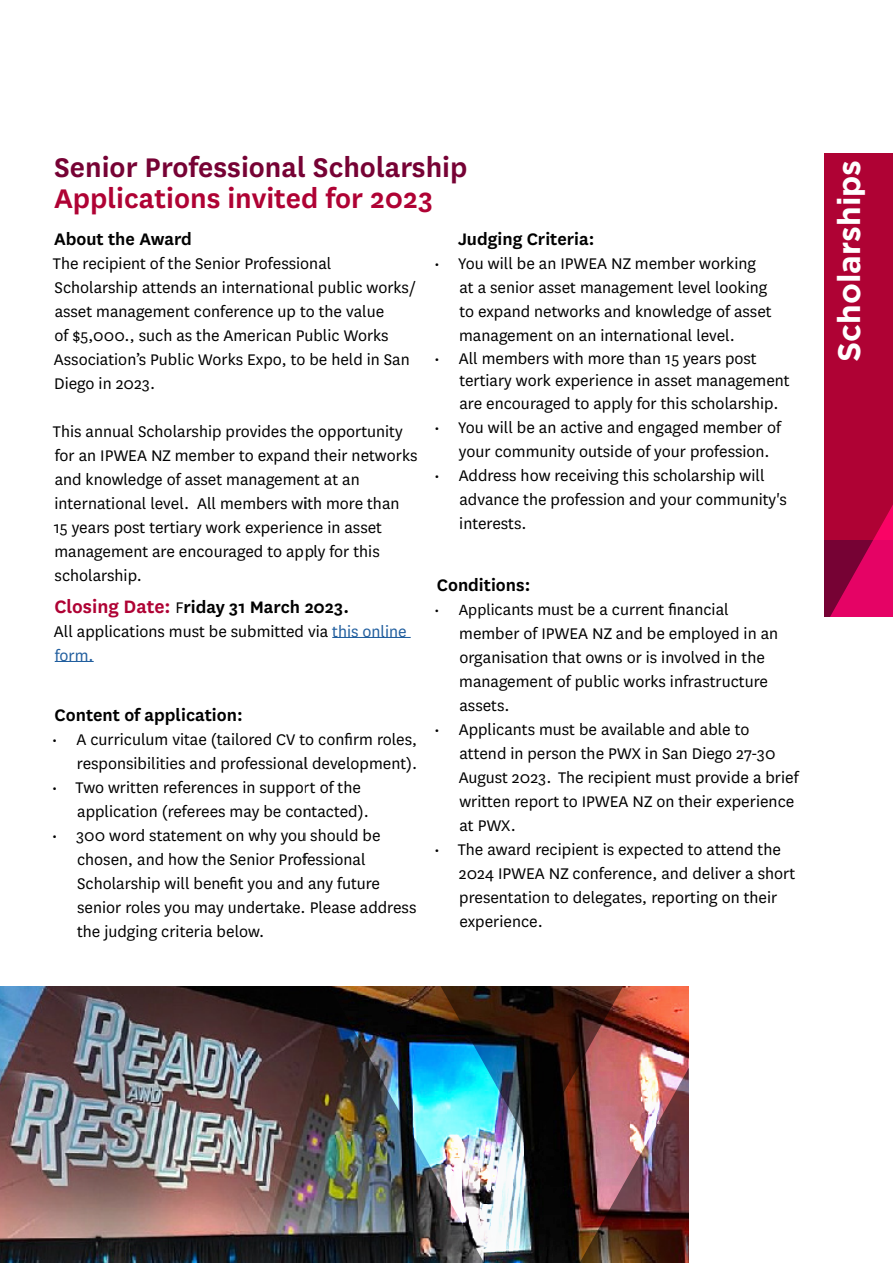
<style>
.page{position:relative;width:893px;height:1263px;background:#fff}
.page>*{position:absolute;margin:0;border:0;box-sizing:border-box;transform-origin:0 0}
.t1{font:600 31.5px "National";color:#760234}
.t2{font:600 31.5px "National";color:#af0234}
.t3{font:700 31.5px "Gotham";color:#fff}
.t4{font:600 19.5px "National";color:#000}
.t5{font:18px/24px "National";color:#000}
.s1{font-size:21px;color:#af0234}
.s2{font-weight:400;font-size:18px}
.s3{color:#215e9e}
.s4{font-size:17.25px}
</style>
<div class="page">
<img style="left:0;top:986px;width:305px;height:277px">
<hr style="left:55px;top:661px;width:39px;height:1px;background:#215e9e">
<div style="left:825px;top:153px;width:68px;height:387px;background:#af0234"></div>
<svg style="left:305px;top:406px;width:588px;height:857px"></svg>
<h1 class="t1" style="left:54px;top:145px;width:415px">Senior Professional Scholarship</h1>
<h1 class="t2" style="left:54px;top:177px;width:381px">Applications invited for 2023</h1>
<p class="t4" style="left:54px;top:226px;width:139px">About the Award</p>
<p class="t5" style="left:53px;top:251px;width:364px">The recipient of the Senior Professional Scholarship attends an international public works/ asset management conference up to the value<br>of $5,000., such as the American Public Works Association’s Public Works Expo, to be held in San Diego in 2023.</p>
<p class="t5" style="left:53px;top:419px;width:366px">This annual Scholarship provides the opportunity for an IPWEA NZ member to expand their networks and knowledge of asset management at an international level. All members with more than<br>15 years post tertiary work experience in asset management are encouraged to apply for this scholarship.</p>
<p class="t4" style="left:54px;top:593px;width:296px"><span class="s1">Closing Date:</span> <span class="s2">F</span>riday 31 March 2023.</p>
<p class="t5" style="left:54px;top:619px;width:354px">All applications must be submitted via <span class="s3">this online form.</span></p>
<p class="t4" style="left:55px;top:701px;width:190px">Content of application:</p>
<p class="t5" style="left:52px;top:726px;width:367px;text-align:right">• A curriculum vitae (tailored CV to confirm roles, responsibilities and professional development).</p>
<p class="t5" style="left:77px;top:774px;width:293px;text-indent:-25px">• Two written references in support of the application (referees may be contacted).</p>
<p class="t5" style="left:77px;top:822px;width:341px;text-indent:-25px">• 300 word statement on why you should be chosen, and how the Senior Professional Scholarship will benefit you and any future senior roles you may undertake. Please address the judging criteria below.</p>
<p class="t4" style="left:458px;top:226px;width:138px">Judging Criteria:</p>
<p class="t5" style="left:459px;top:251px;width:314px;text-indent:-25px">• You will be an IPWEA NZ member working at a senior asset management level looking to expand networks and knowledge of asset management on an international level.</p>
<p class="t5" style="left:459px;top:346px;width:332px;line-height:22.5px;text-indent:-25px">• All members with more than 15 years post tertiary work experience in asset management are encouraged to apply for this scholarship.</p>
<p class="t5" style="left:459px;top:415px;width:324px;text-indent:-25px">• You will be an active and engaged member of your community outside of your profession.</p>
<p class="t5" style="left:459px;top:463px;width:329px;text-indent:-25px">• Address how receiving this scholarship will advance the profession and your community's interests.</p>
<p class="t4" style="left:437px;top:572px;width:95px">Conditions:</p>
<p class="t5" style="left:459px;top:597px;width:320px;text-indent:-25px"><span class="s4">• Appli</span>cants must be a current financial member of IPWEA NZ and be employed in an organisation that owns or is involved in the management of public works infrastructure assets.</p>
<p class="t5" style="left:459px;top:717px;width:341px;text-indent:-24px">• Applicants must be available and able to attend in person the PWX in San Diego 27-30<br>August 2023. The recipient must provide a brief written report to IPWEA NZ on their experience at PWX.</p>
<p class="t5" style="left:459px;top:837px;width:338px;text-indent:-25px">• The award recipient is expected to attend the 2024 IPWEA NZ conference, and deliver a short presentation to delegates, reporting on their experience.</p>
<h1 class="t3" style="left:831px;top:362px;width:204px;rotate:-90deg">Scholarships</h1>
</div>
